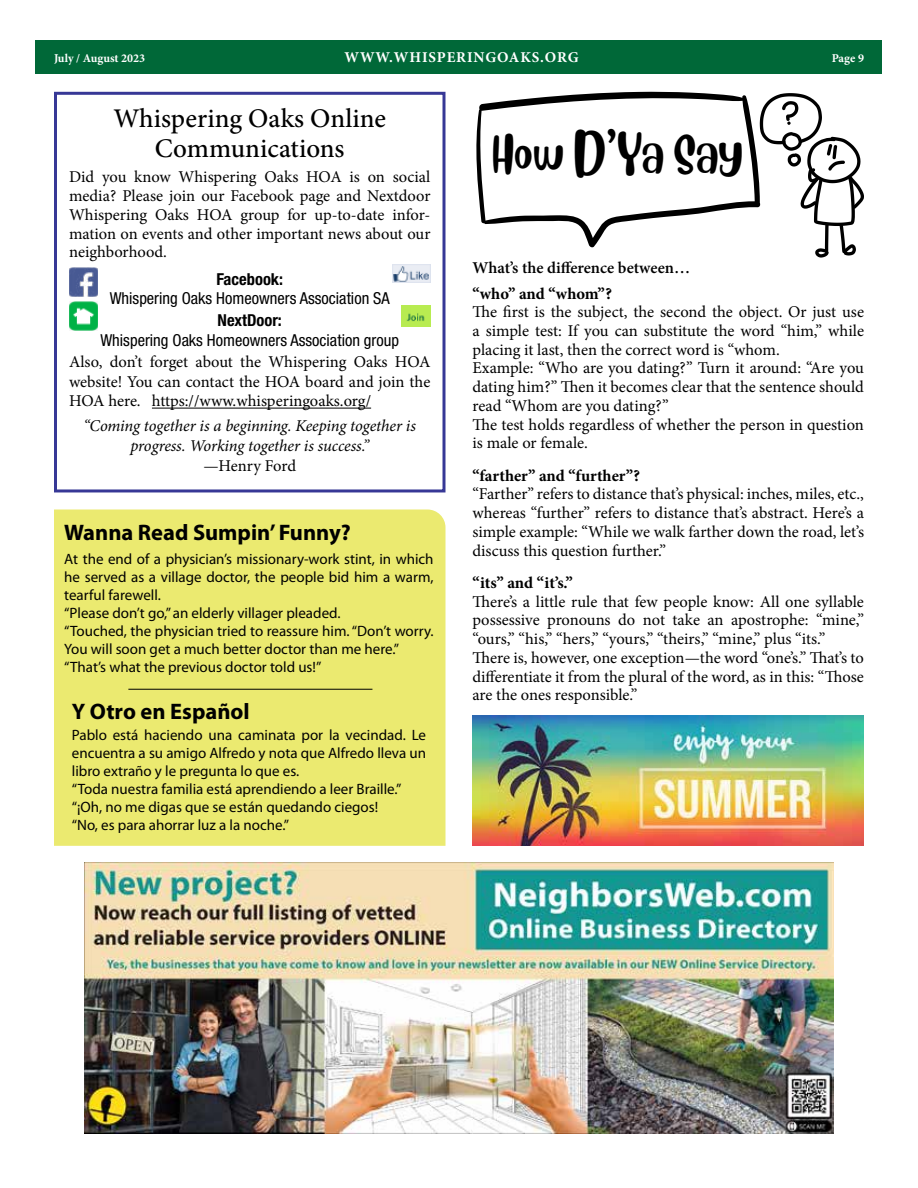
<style>
.page{position:relative;width:918px;height:1188px;background:#fff}
.page>*{position:absolute;margin:0;border:0;box-sizing:border-box;transform-origin:0 0}
.t1{font:39.3px "Blueberry";color:#000}
.t2{font:500 27px/30px "Minion Pro";color:#000;text-align:center}
.t3{font:700 22.5px "Myriad Pro";color:#000}
.t4{font:16.5px/18.8px "Minion Pro";letter-spacing:-.005em;color:#000;text-align:justify}
.t5{font:italic 16.5px/19.8px "Minion Pro";letter-spacing:-.01em;color:#000;text-align:center}
.t6{font:condensed 16.5px "Helvetica Neue LT Std";color:#000}
.t7{font:700 16.5px "Minion Pro";color:#000}
.t8{font:600 16.5px "Minion Pro";color:#000}
.t9{font:700 condensed 16.5px "Helvetica Neue LT Std";color:#000}
.t10{font:15px/18px "Myriad Pro";color:#000}
.t11{font:700 15px "Minion Pro";letter-spacing:.06em;color:#fff}
.t12{font:700 12px "Minion Pro";color:#fff}
.s1{font-family:"Bernard";font-stretch:condensed;font-size:45.3px}
</style>
<div class="page">
<div style="left:36px;top:40px;width:846px;height:34px;background:#006838"></div>
<div style="left:54px;top:510px;width:392px;height:336px;background:#ebea70"></div>
<hr style="left:128px;top:689px;width:244px;height:1px;background:#000">
<hr style="left:152px;top:408px;width:219px;height:1px;background:#000">
<div style="left:54px;top:92px;width:392px;height:400px;border:3px solid #373896"></div>
<img style="left:69px;top:268px;width:29px;height:28px">
<img style="left:69px;top:302px;width:29px;height:28px">
<img style="left:393px;top:264px;width:37px;height:18px">
<img style="left:401px;top:306px;width:29px;height:21px">
<svg style="left:478px;top:93px;width:386px;height:165px"></svg>
<img style="left:472px;top:716px;width:392px;height:130px">
<img style="left:85px;top:862px;width:748px;height:272px">
<p class="t12" style="left:54px;top:50px;width:93px">July / August 2023</p>
<p class="t11" style="left:344px;top:47px;width:236px">WWW.WHISPERINGOAKS.ORG</p>
<p class="t12" style="left:832px;top:49px;width:34px">Page 9</p>
<h2 class="t2" style="left:113px;top:103px;width:274px">Whispering Oaks Online<br>Communications</h2>
<p class="t4" style="left:69px;top:168px;width:363px">Did you know Whispering Oaks HOA is on social media? Please join our Facebook page and Nextdoor Whispering Oaks HOA group for up-to-date infor&shy;mation on events and other important news about our neighborhood.</p>
<p class="t9" style="left:216px;top:269px;width:68px">Facebook:</p>
<p class="t6" style="left:110px;top:289px;width:282px">Whispering Oaks Homeowners Association SA</p>
<p class="t9" style="left:218px;top:310px;width:66px">NextDoor:</p>
<p class="t6" style="left:100px;top:330px;width:300px">Whispering Oaks Homeowners Association group</p>
<p class="t4" style="left:69px;top:352px;width:363px;line-height:19.8px">Also, don’t forget about the Whispering Oaks HOA website! You can contact the HOA board and join the HOA here. https://www.whisperingoaks.org/</p>
<p class="t5" style="left:83px;top:416px;width:334px">“Coming together is a beginning. Keeping together is progress. Working together is success.”</p>
<p class="t4" style="left:203px;top:457px;width:94px">—Henry Ford</p>
<h3 class="t3" style="left:64px;top:517px;width:288px">Wanna Read Sumpin’ Funny?</h3>
<p class="t10" style="left:64px;top:550px;width:371px">At the end of a physician’s missionary-work stint, in which he served as a village doctor, the people bid him a warm, tearful farewell.<br>“Please don’t go,” an elderly villager pleaded.<br>“Touched, the physician tried to reassure him. “Don’t worry.<br>You will soon get a much better doctor than me here.” “That’s what the previous doctor told us!”</p>
<h3 class="t3" style="left:72px;top:697px;width:179px">Y Otro en Español</h3>
<p class="t10" style="left:72px;top:726px;width:356px">Pablo está haciendo una caminata por la vecindad. Le encuentra a su amigo Alfredo y nota que Alfredo lleva un libro extraño y le pregunta lo que es.<br>“Toda nuestra familia está aprendiendo a leer Braille.” “¡Oh, no me digas que se están quedando ciegos!<br>“No, es para ahorrar luz a la noche.”</p>
<h1 class="t1" style="left:493px;top:125px;width:253px">How D<span class="s1">’</span>Ya Say</h1>
<p class="t8" style="left:472px;top:256px;width:219px">What’s the difference between…</p>
<p class="t7" style="left:472px;top:282px;width:141px">“who” and “whom”?</p>
<p class="t4" style="left:472px;top:303px;width:393px;text-align:left">The first is the subject, the second the object. Or just use a simple test: If you can substitute the word “him,” while placing it last, then the correct word is “whom.<br>Example: “Who are you dating?” Turn it around: “Are you dating him?” Then it becomes clear that the sentence should read “Whom are you dating?”<br>The test holds regardless of whether the person in question is male or female.</p>
<p class="t7" style="left:472px;top:464px;width:169px">“farther” and “further”?</p>
<p class="t4" style="left:472px;top:485px;width:393px">“Farther” refers to distance that’s physical: inches, miles, etc., whereas “further” refers to distance that’s abstract. Here’s a simple example: “While we walk farther down the road, let’s discuss this question further.”</p>
<p class="t7" style="left:472px;top:571px;width:102px">“its” and “it’s.”</p>
<p class="t4" style="left:472px;top:592px;width:393px;text-align:left">There’s a little rule that few people know: All one syllable possessive pronouns do not take an apostrophe: “mine,” “ours,” “his,” “hers,” “yours,” “theirs,” “mine,” plus “its.” There is, however, one exception—the word “one’s.” That’s to differentiate it from the plural of the word, as in this: “Those are the ones responsible.”</p>
</div>
